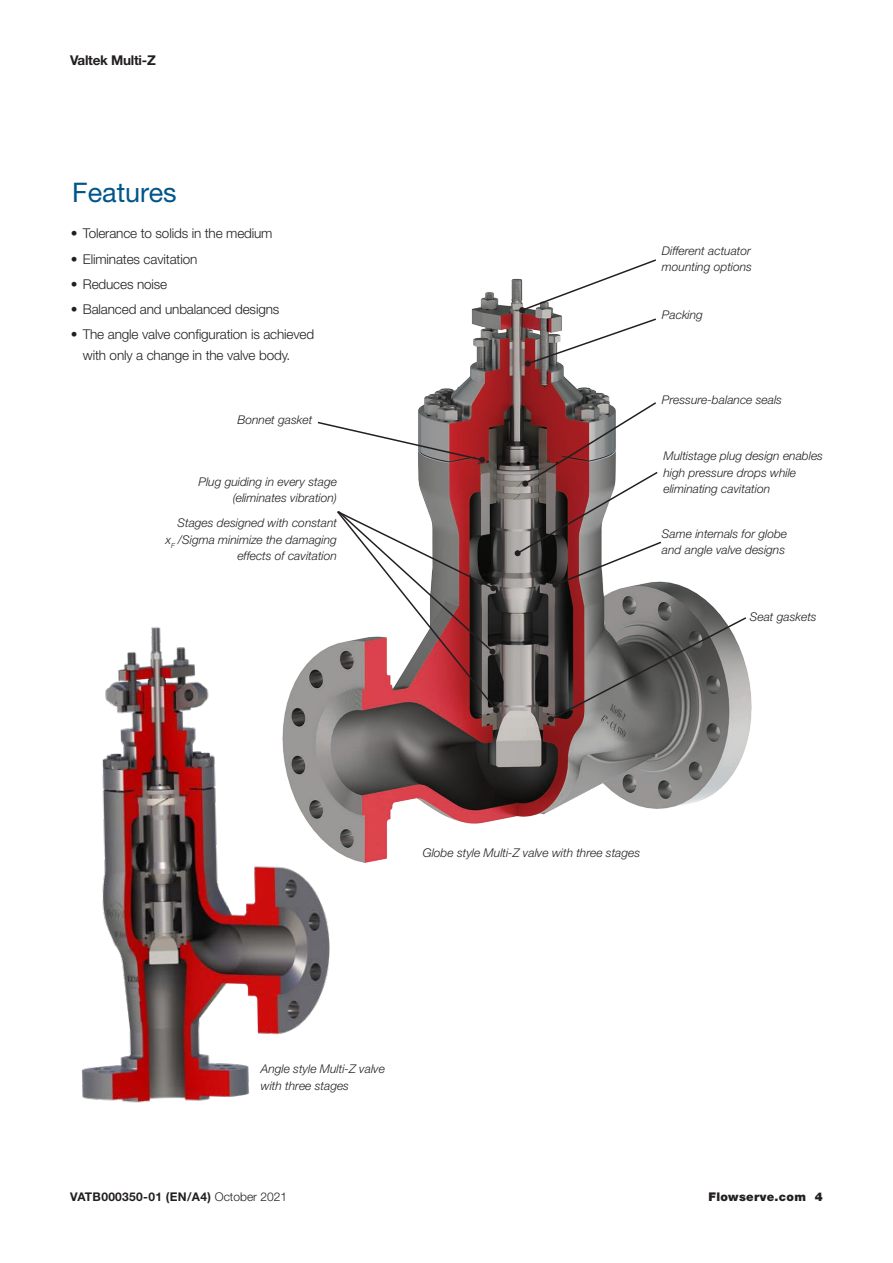
<style>
.page{position:relative;width:893px;height:1263px;background:#fff}
.page>*{position:absolute;margin:0;border:0;box-sizing:border-box;transform-origin:0 0}
.Headline_Level_2__bl{font:27px "Helvetica Neue LT Std";color:#00568a}
.t1{font:300 13.5px/21px "Helvetica Neue LT Std";letter-spacing:-.01em;color:#231f20}
.t2{font:700 13.5px "Helvetica Neue LT Std";letter-spacing:-.02em;color:#231f20}
.t3{font:italic 300 12px/16.5px "Helvetica Neue LT Std";color:#231f20}
.t4{font:700 12px "Helvetica Neue LT Std";letter-spacing:.025em;color:#231f20}
.t5{font:900 12px "Helvetica Neue LT Std";letter-spacing:.025em;color:#231f20}
.s1{font-weight:300}
</style>
<div class="page">
<img style="left:81px;top:627px;width:249px;height:476px">
<img style="left:259px;top:278px;width:493px;height:620px">
<svg style="left:519px;top:259px;width:139px;height:108px"></svg>
<svg style="left:515px;top:401px;width:148px;height:187px"></svg>
<svg style="left:316px;top:421px;width:169px;height:42px"></svg>
<svg style="left:548px;top:616px;width:200px;height:106px;background:#6c6362"></svg>
<svg style="left:335px;top:509px;width:164px;height:204px"></svg>
<p class="t2" style="left:70px;top:52px;width:87px">Valtek Multi-Z</p>
<p class="Headline_Level_2__bl" style="left:72px;top:176px;width:106px">Features</p>
<p class="t1" style="left:71px;top:223px;width:203px">• Tolerance to solids in the medium</p>
<p class="t1" style="left:71px;top:248px;width:128px">• Eliminates cavitation</p>
<p class="t1" style="left:71px;top:273px;width:98px">• Reduces noise</p>
<p class="t1" style="left:71px;top:299px;width:210px">• Balanced and unbalanced designs</p>
<p class="t1" style="left:83px;top:324px;width:233px;text-indent:-12px">• The angle valve configuration is achieved with only a change in the valve body.</p>
<p class="t3" style="left:238px;top:411px;width:76px">Bonnet gasket</p>
<p class="t3" style="left:198px;top:473px;width:140px;text-align:right">Plug guiding in every stage (eliminates vibration)</p>
<p class="t3" style="left:166px;top:515px;width:173px;text-align:right">Stages designed with constant x<sub>F</sub> /Sigma minimize the damaging effects of cavitation</p>
<p class="t3" style="left:662px;top:242px;width:92px">Different actuator mounting options</p>
<p class="t3" style="left:662px;top:306px;width:42px">Packing</p>
<p class="t3" style="left:662px;top:391px;width:122px">Pressure-balance seals</p>
<p class="t3" style="left:663px;top:447px;width:161px">Multistage plug design enables high pressure drops while eliminating cavitation</p>
<p class="t3" style="left:662px;top:525px;width:127px">Same internals for globe and angle valve designs</p>
<p class="t3" style="left:750px;top:608px;width:68px">Seat gaskets</p>
<p class="t3" style="left:423px;top:844px;width:219px">Globe style Multi-Z valve with three stages</p>
<p class="t3" style="left:261px;top:1060px;width:126px">Angle style Multi-Z valve with three stages</p>
<p class="t4" style="left:70px;top:1189px;width:219px">VATB000350-01 (EN/A4) <span class="s1">October 2021</span></p>
<p class="t5" style="left:708px;top:1190px;width:116px">Flowserve.com 4</p>
</div>
